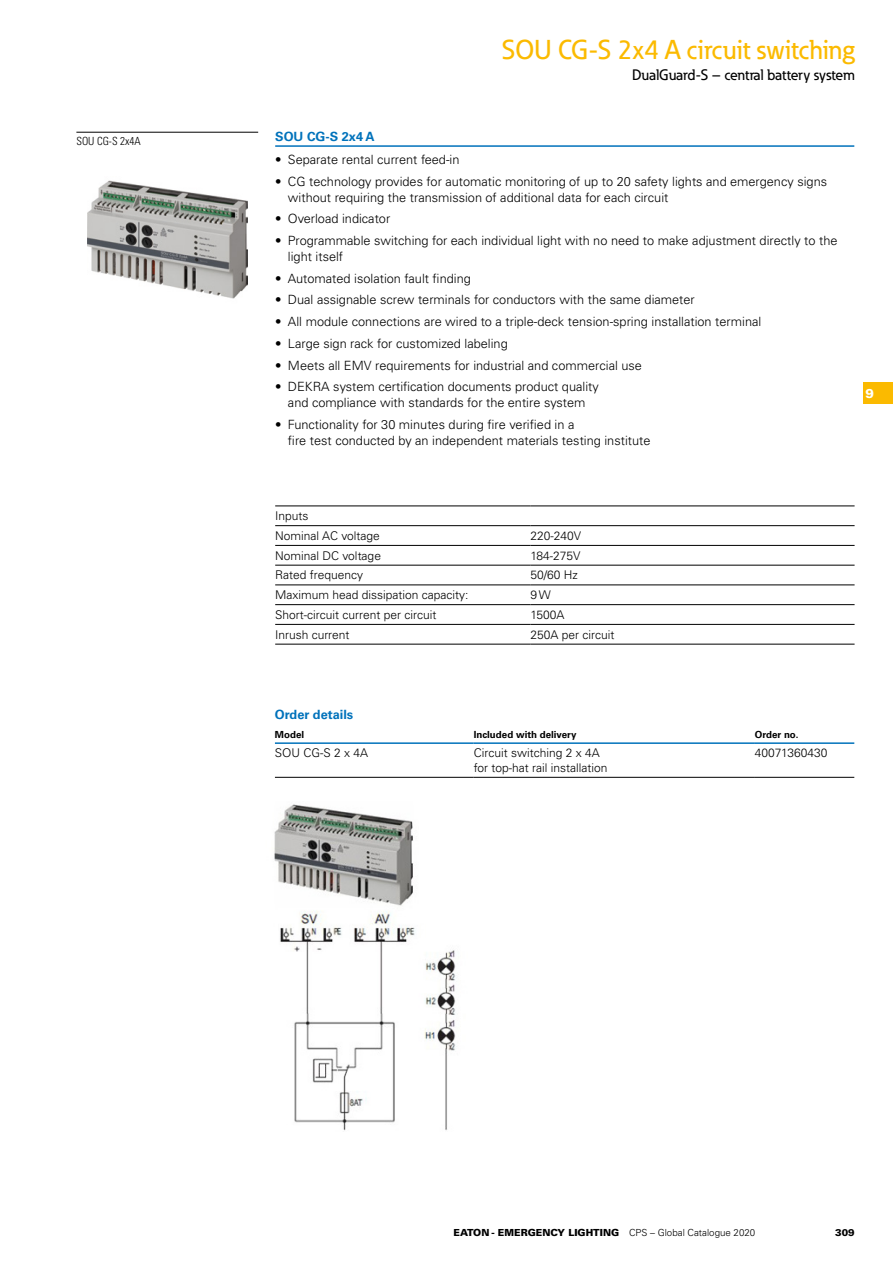
<style>
.page{position:relative;width:893px;height:1263px;background:#fff}
.page>*{position:absolute;margin:0;border:0;box-sizing:border-box;transform-origin:0 0}
.t1{font:500 27px "Eaton";color:#fbba00}
.t2{font:500 15px "Eaton";color:#000}
.t3{font:300 12.75px/15.8px "Univers LT Pro 45";color:#000}
.t4{font:700 12.75px "Univers LT Pro 65";color:#0072bb}
.t5{font:900 12.75px "Univers LT Pro 75";color:#fff}
.t6{font:300 12px/14.4px "Univers LT Pro 45";color:#000}
.t7{font:300 condensed 11.25px "Univers";color:#000}
.t8{font:900 9.75px "Univers LT Pro 75";color:#000}
.t9{font:700 9.75px "Univers LT Pro 65";color:#000}
.s1{font-family:"Univers LT Pro 45";font-weight:300}
</style>
<div class="page">
<hr style="left:275px;top:145px;width:579px;height:2px;background:#0072bb">
<hr style="left:76px;top:132px;width:182px;height:1px;background:#000">
<hr style="left:275px;top:777px;width:199px;height:1px;background:#000">
<hr style="left:474px;top:777px;width:281px;height:1px;background:#000">
<hr style="left:755px;top:777px;width:99px;height:1px;background:#000">
<hr style="left:275px;top:742px;width:199px;height:2px;background:#0072bb">
<hr style="left:474px;top:742px;width:281px;height:2px;background:#0072bb">
<hr style="left:755px;top:742px;width:99px;height:2px;background:#0072bb">
<hr style="left:275px;top:525px;width:255px;height:1px;background:#000">
<hr style="left:530px;top:525px;width:325px;height:1px;background:#000">
<hr style="left:275px;top:545px;width:255px;height:1px;background:#000">
<hr style="left:530px;top:545px;width:325px;height:1px;background:#000">
<hr style="left:275px;top:565px;width:255px;height:1px;background:#000">
<hr style="left:530px;top:565px;width:325px;height:1px;background:#000">
<hr style="left:275px;top:585px;width:255px;height:1px;background:#000">
<hr style="left:530px;top:585px;width:325px;height:1px;background:#000">
<hr style="left:275px;top:604px;width:255px;height:1px;background:#000">
<hr style="left:530px;top:604px;width:325px;height:1px;background:#000">
<hr style="left:275px;top:624px;width:255px;height:1px;background:#000">
<hr style="left:530px;top:624px;width:325px;height:1px;background:#000">
<hr style="left:275px;top:644px;width:255px;height:1px;background:#000">
<hr style="left:530px;top:644px;width:325px;height:1px;background:#000">
<hr style="left:275px;top:506px;width:255px;height:1px;background:#000">
<hr style="left:530px;top:506px;width:325px;height:1px;background:#000">
<img style="left:87px;top:180px;width:160px;height:119px">
<img style="left:274px;top:804px;width:182px;height:327px">
<div style="left:863px;top:383px;width:30px;height:21px;background:#fbba00"></div>
<p class="t7" style="left:76px;top:135px;width:66px">SOU CG-S 2x4A</p>
<h1 class="t1" style="left:502px;top:33px;width:354px">SOU CG-S 2x4 A circuit switching</h1>
<p class="t2" style="left:632px;top:66px;width:224px">DualGuard-S – central battery system</p>
<p class="t4" style="left:275px;top:129px;width:101px">SOU CG-S 2x4 A</p>
<p class="t3" style="left:275px;top:152px;width:186px">• Separate rental current feed-in</p>
<p class="t3" style="left:288px;top:173px;width:541px;text-indent:-13px">• CG technology provides for automatic monitoring of up to 20 safety lights and emergency signs without requiring the transmission of additional data for each circuit</p>
<p class="t3" style="left:275px;top:211px;width:117px">• Overload indicator</p>
<p class="t3" style="left:288px;top:233px;width:551px;text-indent:-13px">• Programmable switching for each individual light with no need to make adjustment directly to the light itself</p>
<p class="t3" style="left:275px;top:270px;width:197px">• Automated isolation fault finding</p>
<p class="t3" style="left:275px;top:292px;width:421px">• Dual assignable screw terminals for conductors with the same diameter</p>
<p class="t3" style="left:275px;top:314px;width:488px">• All module connections are wired to a triple-deck tension-spring installation terminal</p>
<p class="t3" style="left:275px;top:335px;width:234px">• Large sign rack for customized labeling</p>
<p class="t3" style="left:275px;top:357px;width:368px">• Meets all EMV requirements for industrial and commercial use</p>
<p class="t3" style="left:275px;top:379px;width:325px;text-align:center">• DEKRA system certification documents product quality and compliance with standards for the entire system</p>
<p class="t3" style="left:288px;top:416px;width:364px;text-indent:-13px">• Functionality for 30 minutes during fire verified in a<br>fire test conducted by an independent materials testing institute</p>
<p class="t5" style="left:865px;top:385px;width:10px">9</p>
<p class="t6" style="left:275px;top:506px;width:106px;line-height:19.8px">Inputs<br>Nominal AC voltage</p>
<p class="t6" style="left:530px;top:528px;width:52px">220-240V</p>
<p class="t6" style="left:275px;top:548px;width:107px">Nominal DC voltage</p>
<p class="t6" style="left:530px;top:548px;width:52px">184-275V</p>
<p class="t6" style="left:275px;top:568px;width:89px">Rated frequency</p>
<p class="t6" style="left:530px;top:568px;width:49px">50/60 Hz</p>
<p class="t6" style="left:275px;top:588px;width:195px">Maximum head dissipation capacity:</p>
<p class="t6" style="left:530px;top:588px;width:22px">9 W</p>
<p class="t6" style="left:275px;top:607px;width:163px">Short-circuit current per circuit</p>
<p class="t6" style="left:530px;top:607px;width:36px">1500A</p>
<p class="t6" style="left:275px;top:627px;width:76px">Inrush current</p>
<p class="t6" style="left:530px;top:627px;width:86px">250A per circuit</p>
<p class="t4" style="left:275px;top:707px;width:80px">Order details</p>
<p class="t9" style="left:275px;top:728px;width:31px">Model</p>
<p class="t9" style="left:474px;top:728px;width:104px">Included with delivery</p>
<p class="t9" style="left:755px;top:728px;width:45px">Order no.</p>
<p class="t6" style="left:275px;top:746px;width:95px">SOU CG-S 2 x 4A</p>
<p class="t6" style="left:474px;top:746px;width:135px">Circuit switching 2 x 4A for top-hat rail installation</p>
<p class="t6" style="left:755px;top:746px;width:74px">40071360430</p>
<p class="t8" style="left:454px;top:1226px;width:303px">EATON - EMERGENCY LIGHTING <span class="s1">CPS – Global Catalogue 2020</span></p>
<p class="t8" style="left:835px;top:1226px;width:21px">309</p>
</div>
